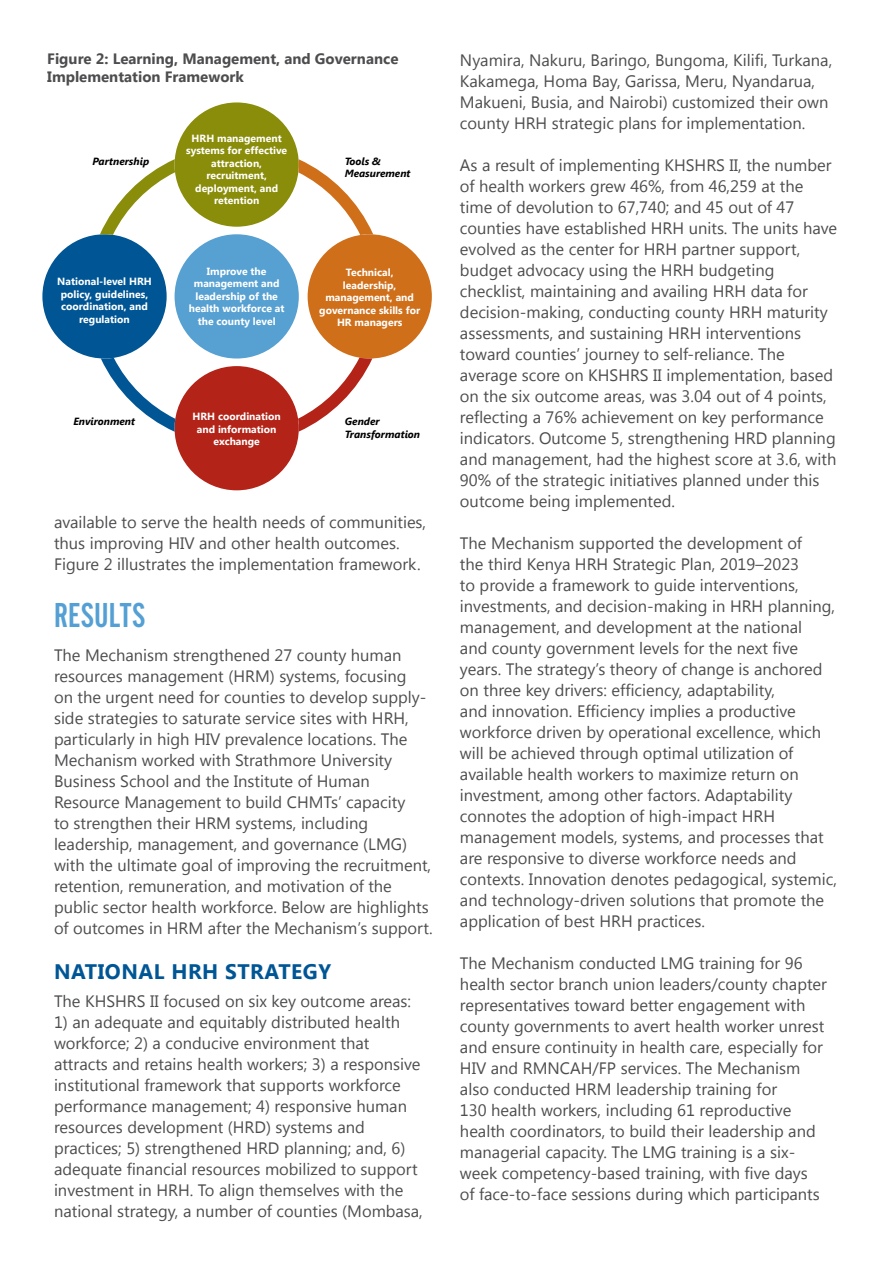
<style>
.page{position:relative;width:893px;height:1263px;background:#fff}
.page>*{position:absolute;margin:0;border:0;box-sizing:border-box;transform-origin:0 0}
.t1{font:36px "Alternate Got No 2 D";letter-spacing:.005em;color:#54a0d4}
.t2{font:700 21px "Segoe UI";letter-spacing:.025em;color:#005695}
.t3{font:16.5px/21px "Segoe UI";color:#4d4d4f}
.t4{font:700 15px/18px "Segoe UI";color:#4d4d4f}
.t5{font:700 10.35px/12.5px "Segoe UI";color:#fff;text-align:center}
.t6{font:italic 700 10.35px/12.5px "Segoe UI";color:#000}
</style>
<div class="page">
<div style="left:175px;top:102px;width:124px;height:125px;background:#8a8d09;border-radius:50%"></div>
<div style="left:175px;top:366px;width:124px;height:124px;background:#b32317;border-radius:50%"></div>
<div style="left:308px;top:234px;width:124px;height:124px;background:#d06f1a;border-radius:50%"></div>
<div style="left:42px;top:234px;width:125px;height:124px;background:#005695;border-radius:50%"></div>
<div style="left:175px;top:234px;width:124px;height:124px;background:#57a0d2;border-radius:50%"></div>
<svg style="left:100px;top:159px;width:75px;height:76px"></svg>
<svg style="left:298px;top:159px;width:75px;height:76px"></svg>
<svg style="left:101px;top:358px;width:74px;height:74px"></svg>
<svg style="left:298px;top:358px;width:74px;height:74px"></svg>
<p class="t4" style="left:47px;top:49px;width:353px">Figure 2: Learning, Management, and Governance<br>Implementation Framework</p>
<p class="t6" style="left:92px;top:154px;width:58px">Partnership</p>
<p class="t5" style="left:186px;top:131px;width:103px">HRH management systems for effective attraction, recruitment, deployment, and retention</p>
<p class="t5" style="left:57px;top:275px;width:96px">National-level HRH policy, guidelines, coordination, and regulation</p>
<p class="t5" style="left:189px;top:264px;width:97px">Improve the management and leadership of the health workforce at the county level</p>
<p class="t6" style="left:345px;top:154px;width:67px">Tools &amp;<br>Measurement</p>
<p class="t5" style="left:319px;top:266px;width:102px">Technical, leadership, management, and governance skills for<br>HR managers</p>
<p class="t5" style="left:193px;top:410px;width:90px">HRH coordination and information exchange</p>
<p class="t6" style="left:73px;top:415px;width:63px">Environment</p>
<p class="t6" style="left:345px;top:415px;width:77px">Gender<br>Transformation</p>
<p class="t3" style="left:54px;top:511px;width:374px">available to serve the health needs of communities, thus improving HIV and other health outcomes.<br>Figure 2 illustrates the implementation framework.</p>
<h1 class="t1" style="left:54px;top:596px;width:93px">RESULTS</h1>
<p class="t3" style="left:54px;top:644px;width:380px">The Mechanism strengthened 27 county human resources management (HRM) systems, focusing<br>on the urgent need for counties to develop supply&shy;side strategies to saturate service sites with HRH, particularly in high HIV prevalence locations. The Mechanism worked with Strathmore University Business School and the Institute of Human Resource Management to build CHMTs’ capacity<br>to strengthen their HRM systems, including leadership, management, and governance (LMG) with the ultimate goal of improving the recruitment, retention, remuneration, and motivation of the public sector health workforce. Below are highlights of outcomes in HRM after the Mechanism’s support.</p>
<p class="t2" style="left:54px;top:957px;width:279px">NATIONAL HRH STRATEGY</p>
<p class="t3" style="left:54px;top:990px;width:359px">The KHSHRS II focused on six key outcome areas:</p>
<p class="t3" style="left:54px;top:1011px;width:370px">1) an adequate and equitably distributed health workforce; 2) a conducive environment that attracts and retains health workers; 3) a responsive institutional framework that supports workforce performance management; 4) responsive human resources development (HRD) systems and practices; 5) strengthened HRD planning; and, 6) adequate financial resources mobilized to support investment in HRH. To align themselves with the national strategy, a number of counties (Mombasa,</p>
<p class="t3" style="left:460px;top:49px;width:374px">Nyamira, Nakuru, Baringo, Bungoma, Kilifi, Turkana, Kakamega, Homa Bay, Garissa, Meru, Nyandarua, Makueni, Busia, and Nairobi) customized their own county HRH strategic plans for implementation.</p>
<p class="t3" style="left:460px;top:154px;width:379px">As a result of implementing KHSHRS II, the number of health workers grew 46%, from 46,259 at the time of devolution to 67,740; and 45 out of 47 counties have established HRH units. The units have evolved as the center for HRH partner support, budget advocacy using the HRH budgeting checklist, maintaining and availing HRH data for decision-making, conducting county HRH maturity assessments, and sustaining HRH interventions toward counties’ journey to self-reliance. The average score on KHSHRS II implementation, based on the six outcome areas, was 3.04 out of 4 points, reflecting a 76% achievement on key performance indicators. Outcome 5, strengthening HRD planning and management, had the highest score at 3.6, with 90% of the strategic initiatives planned under this outcome being implemented.</p>
<p class="t3" style="left:460px;top:532px;width:378px">The Mechanism supported the development of<br>the third Kenya HRH Strategic Plan, 2019–2023<br>to provide a framework to guide interventions, investments, and decision-making in HRH planning, management, and development at the national<br>and county government levels for the next five years. The strategy’s theory of change is anchored on three key drivers: efficiency, adaptability,<br>and innovation. Efficiency implies a productive workforce driven by operational excellence, which will be achieved through optimal utilization of available health workers to maximize return on investment, among other factors. Adaptability connotes the adoption of high-impact HRH management models, systems, and processes that are responsive to diverse workforce needs and contexts. Innovation denotes pedagogical, systemic, and technology-driven solutions that promote the application of best HRH practices.</p>
<p class="t3" style="left:460px;top:952px;width:368px">The Mechanism conducted LMG training for 96 health sector branch union leaders/county chapter representatives toward better engagement with county governments to avert health worker unrest and ensure continuity in health care, especially for HIV and RMNCAH/FP services. The Mechanism also conducted HRM leadership training for<br>130 health workers, including 61 reproductive health coordinators, to build their leadership and managerial capacity. The LMG training is a six&shy;week competency-based training, with five days<br>of face-to-face sessions during which participants</p>
</div>
